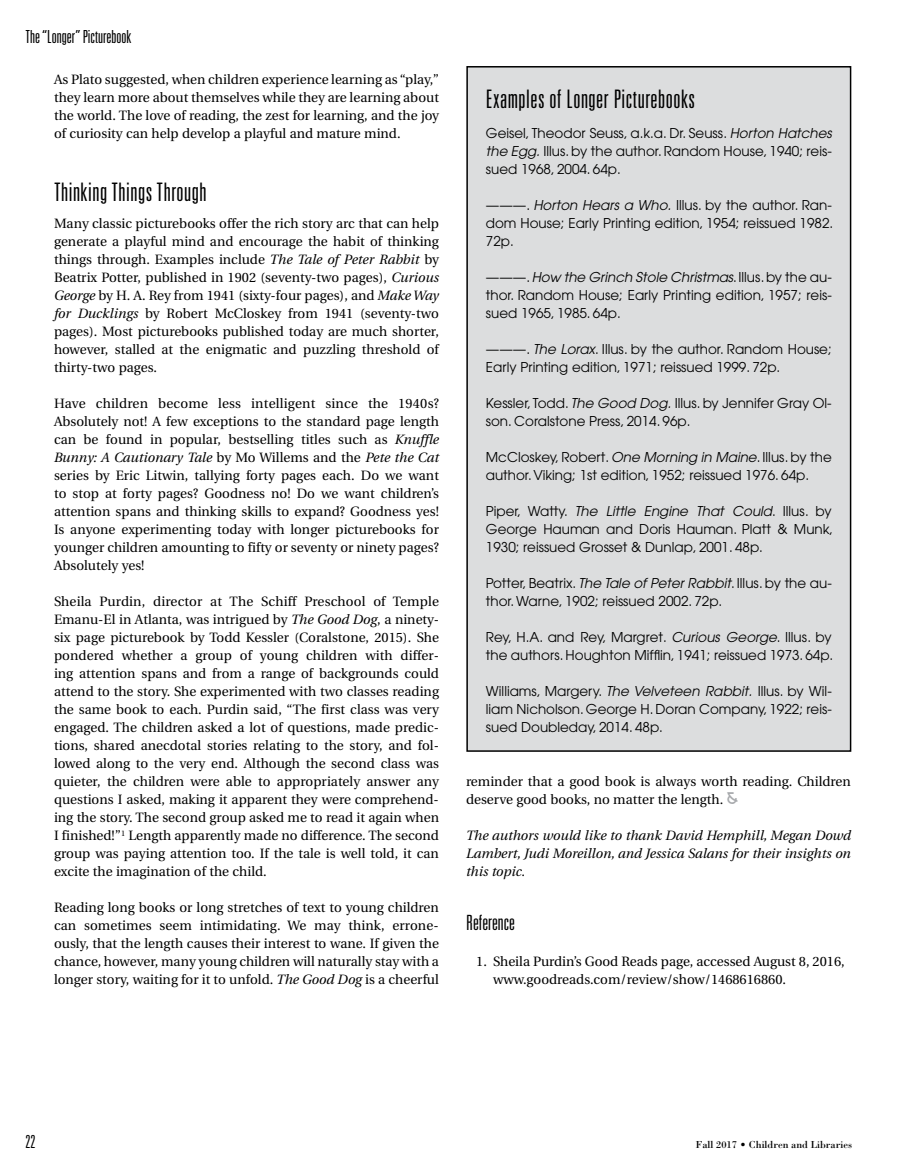
<style>
.page{position:relative;width:905px;height:1175px;background:#fff}
.page>*{position:absolute;margin:0;border:0;box-sizing:border-box;transform-origin:0 0}
.t1{font:300 ultra-condensed 25.5px "Univers";letter-spacing:.02em;color:#000}
.t2{font:300 ultra-condensed 21px "Univers";color:#000}
.t3{font:300 ultra-condensed 18px "Univers";color:#000}
.t4{font:13.5px/18px "Utopia";color:#000;text-align:justify}
.t5{font:13.5px/18px "Avant Garde";color:#000;text-align:justify}
.t6{font:italic 13.5px/18px "Utopia";color:#000;text-align:justify}
.t7{font:10.5px "Bodoni";color:#000}
.s1{font-style:italic}
.s2{font-family:"P22 Arts And Crafts";font-size:16.5px;color:#a7a9ac}
</style>
<div class="page">
<div style="left:467px;top:67px;width:383px;height:684px;background:#dcddde"></div>
<div style="left:466px;top:66px;width:385px;height:686px;border:2px solid #000"></div>
<h3 class="t3" style="left:26px;top:27px;width:107px">The “Longer” Picturebook</h3>
<p class="t4" style="left:54px;top:71px;width:386px">As Plato suggested, when children experience learning as “play,” they learn more about themselves while they are learning about the world. The love of reading, the zest for learning, and the joy of curiosity can help develop a playful and mature mind.</p>
<h1 class="t1" style="left:54px;top:179px;width:154px">Thinking Things Through</h1>
<p class="t4" style="left:54px;top:215px;width:386px">Many classic picturebooks offer the rich story arc that can help generate a playful mind and encourage the habit of thinking things through. Examples include <span class="s1">The Tale of Peter Rabbit</span> by Beatrix Potter, published in 1902 (seventy-two pages), <span class="s1">Curious George</span> by H. A. Rey from 1941 (sixty-four pages), and <span class="s1">Make Way for Ducklings</span> by Robert McCloskey from 1941 (seventy-two pages). Most picturebooks published today are much shorter, however, stalled at the enigmatic and puzzling threshold of thirty-two pages.</p>
<p class="t4" style="left:54px;top:395px;width:386px">Have children become less intelligent since the 1940s?<br>Absolutely not! A few exceptions to the standard page length can be found in popular, bestselling titles such as <span class="s1">Knuffle Bunny: A Cautionary Tale</span> by Mo Willems and the <span class="s1">Pete the Cat </span>series by Eric Litwin, tallying forty pages each. Do we want to stop at forty pages? Goodness no! Do we want children’s attention spans and thinking skills to expand? Goodness yes!<br>Is anyone experimenting today with longer picturebooks for younger children amounting to fifty or seventy or ninety pages?<br>Absolutely yes!</p>
<p class="t4" style="left:54px;top:593px;width:386px">Sheila Purdin, director at The Schiff Preschool of Temple Emanu-El in Atlanta, was intrigued by <span class="s1">The Good Dog</span>, a ninety&shy;six page picturebook by Todd Kessler (Coralstone, 2015). She pondered whether a group of young children with differ&shy;ing attention spans and from a range of backgrounds could attend to the story. She experimented with two classes reading the same book to each. Purdin said, “The first class was very engaged. The children asked a lot of questions, made predic&shy;tions, shared anecdotal stories relating to the story, and fol&shy;lowed along to the very end. Although the second class was quieter, the children were able to appropriately answer any questions I asked, making it apparent they were comprehend&shy;ing the story. The second group asked me to read it again when I finished!”<sup>1</sup> Length apparently made no difference. The second group was paying attention too. If the tale is well told, it can excite the imagination of the child.</p>
<p class="t4" style="left:54px;top:899px;width:386px">Reading long books or long stretches of text to young children can sometimes seem intimidating. We may think, errone&shy;ously, that the length causes their interest to wane. If given the chance, however, many young children will naturally stay with a longer story, waiting for it to unfold. <span class="s1">The Good Dog</span> is a cheerful</p>
<h1 class="t1" style="left:486px;top:86px;width:211px">Examples of Longer Picturebooks</h1>
<p class="t5" style="left:486px;top:124px;width:347px">Geisel, Theodor Seuss, a.k.a. Dr. Seuss. <span class="s1">Horton Hatches the Egg.</span> Illus. by the author. Random House, 1940; reis&shy;sued 1968, 2004. 64p.</p>
<p class="t5" style="left:486px;top:196px;width:349px">———. <span class="s1">Horton Hears a Who.</span> Illus. by the author. Ran&shy;dom House; Early Printing edition, 1954; reissued 1982.<br>72p.</p>
<p class="t5" style="left:486px;top:268px;width:347px">———. <span class="s1">How the Grinch Stole Christmas</span>. Illus. by the au&shy;thor. Random House; Early Printing edition, 1957; reis&shy;sued 1965, 1985. 64p.</p>
<p class="t5" style="left:486px;top:340px;width:347px">———. <span class="s1">The Lorax</span>. Illus. by the author. Random House;<br>Early Printing edition, 1971; reissued 1999. 72p.</p>
<p class="t5" style="left:486px;top:394px;width:347px">Kessler, Todd. <span class="s1">The Good Dog.</span> Illus. by Jennifer Gray Ol&shy;son. Coralstone Press, 2014. 96p.</p>
<p class="t5" style="left:486px;top:448px;width:347px">McCloskey, Robert. <span class="s1">One Morning in Maine</span>. Illus. by the author. Viking; 1st edition, 1952; reissued 1976. 64p.</p>
<p class="t5" style="left:486px;top:502px;width:349px">Piper, Watty. <span class="s1">The Little Engine That Could</span>. Illus. by George Hauman and Doris Hauman. Platt &amp; Munk, 1930; reissued Grosset &amp; Dunlap, 2001. 48p.</p>
<p class="t5" style="left:486px;top:574px;width:347px">Potter, Beatrix. <span class="s1">The Tale of Peter Rabbit</span>. Illus. by the au&shy;thor. Warne, 1902; reissued 2002. 72p.</p>
<p class="t5" style="left:486px;top:628px;width:349px">Rey, H.A. and Rey, Margret. <span class="s1">Curious George</span>. Illus. by the authors. Houghton Mifflin, 1941; reissued 1973. 64p.</p>
<p class="t5" style="left:486px;top:682px;width:347px">Williams, Margery. <span class="s1">The Velveteen Rabbit.</span> Illus. by Wil&shy;liam Nicholson. George H. Doran Company, 1922; reis&shy;sued Doubleday, 2014. 48p.</p>
<p class="t4" style="left:466px;top:773px;width:386px">reminder that a good book is always worth reading. Children deserve good books, no matter the length. <span class="s2">&amp;</span></p>
<p class="t6" style="left:466px;top:827px;width:386px">The authors would like to thank David Hemphill, Megan Dowd Lambert, Judi Moreillon, and Jessica Salans for their insights on this topic.</p>
<h2 class="t2" style="left:466px;top:912px;width:51px">Reference</h2>
<p class="t4" style="left:493px;top:953px;width:353px;text-indent:-17px">1. Sheila Purdin’s Good Reads page, accessed August 8, 2016, www.goodreads.com/review/show/1468616860.</p>
<h3 class="t3" style="left:26px;top:1132px;width:11px">22</h3>
<p class="t7" style="left:696px;top:1138px;width:158px">Fall 2017 • Children and Libraries</p>
</div>
